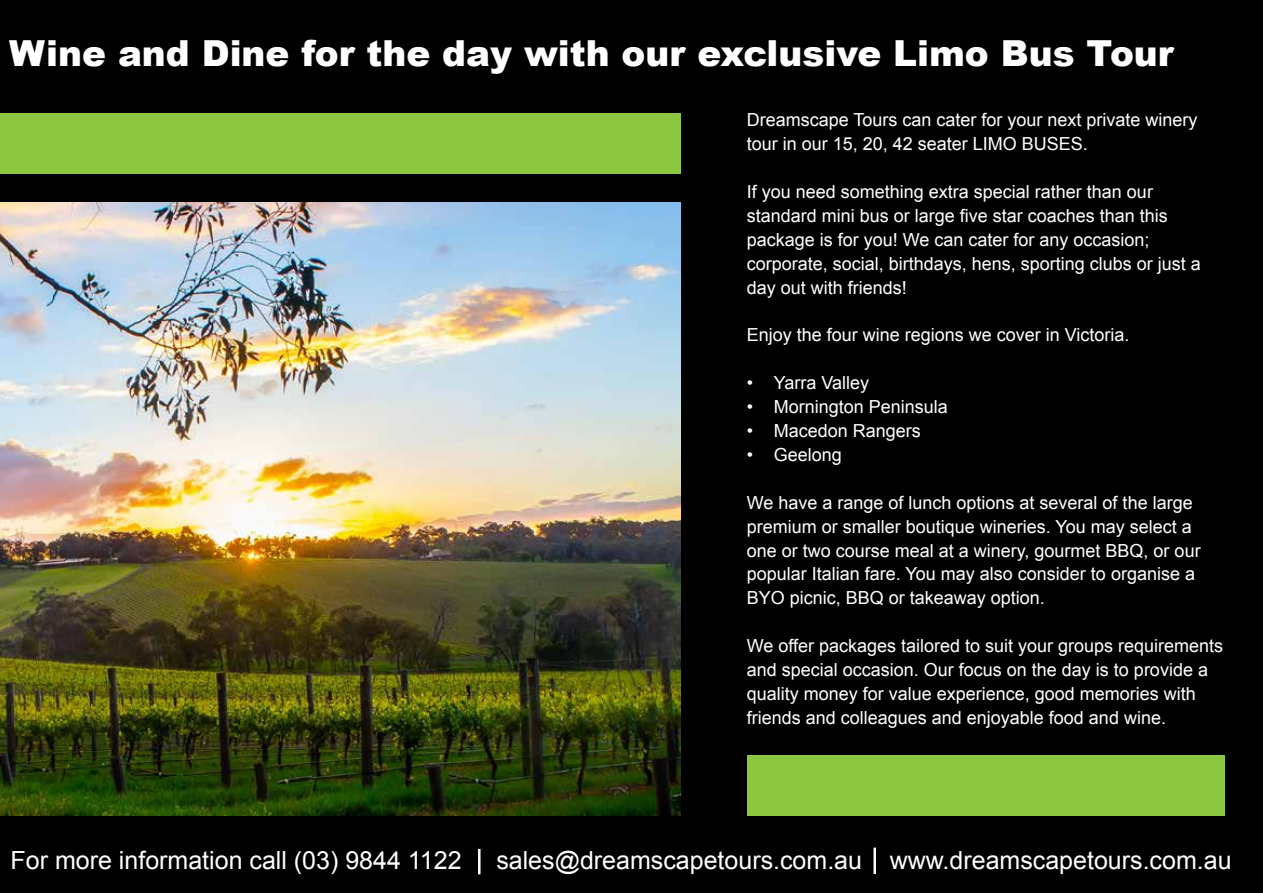
<style>
.page{position:relative;width:1263px;height:893px;background:#000}
.page>*{position:absolute;margin:0;border:0;box-sizing:border-box;transform-origin:0 0}
.t1{font:900 35.85px "Arial";color:#fff}
.t2{font:25.05px "Arial";color:#fff}
.t3{font:18px/23.9px "Arial";color:#fff}
</style>
<div class="page">
<div style="left:0;top:113px;width:680px;height:61px;background:#8dc63f"></div>
<div style="left:747px;top:755px;width:478px;height:61px;background:#8dc63f"></div>
<img style="left:0;top:202px;width:680px;height:614px">
<hr style="left:873px;top:848px;width:3px;height:26px;background:#fff">
<hr style="left:478px;top:849px;width:2px;height:25px;background:#fff">
<h1 class="t1" style="left:9px;top:27px;width:1166px">Wine and Dine for the day with our exclusive Limo Bus Tour</h1>
<p class="t3" style="left:747px;top:108px;width:452px">Dreamscape Tours can cater for your next private winery tour in our 15, 20, 42 seater LIMO BUSES.</p>
<p class="t3" style="left:747px;top:180px;width:456px">If you need something extra special rather than our standard mini bus or large five star coaches than this package is for you! We can cater for any occasion; corporate, social, birthdays, hens, sporting clubs or just a day out with friends!</p>
<p class="t3" style="left:747px;top:323px;width:384px">Enjoy the four wine regions we cover in Victoria.</p>
<p class="t3" style="left:747px;top:371px;width:124px">• Yarra Valley</p>
<p class="t3" style="left:747px;top:395px;width:203px">• Mornington Peninsula</p>
<p class="t3" style="left:747px;top:419px;width:176px">• Macedon Rangers</p>
<p class="t3" style="left:747px;top:443px;width:97px">• Geelong</p>
<p class="t3" style="left:747px;top:491px;width:455px">We have a range of lunch options at several of the large premium or smaller boutique wineries. You may select a one or two course meal at a winery, gourmet BBQ, or our popular Italian fare. You may also consider to organise a BYO picnic, BBQ or takeaway option.</p>
<p class="t3" style="left:747px;top:634px;width:478px">We offer packages tailored to suit your groups requirements and special occasion. Our focus on the day is to provide a quality money for value experience, good memories with friends and colleagues and enjoyable food and wine.</p>
<h2 class="t2" style="left:11px;top:843px;width:452px">For more information call (03) 9844 1122</h2>
<h2 class="t2" style="left:496px;top:843px;width:737px">sales@dreamscapetours.com.au www.dreamscapetours.com.au</h2>
</div>
